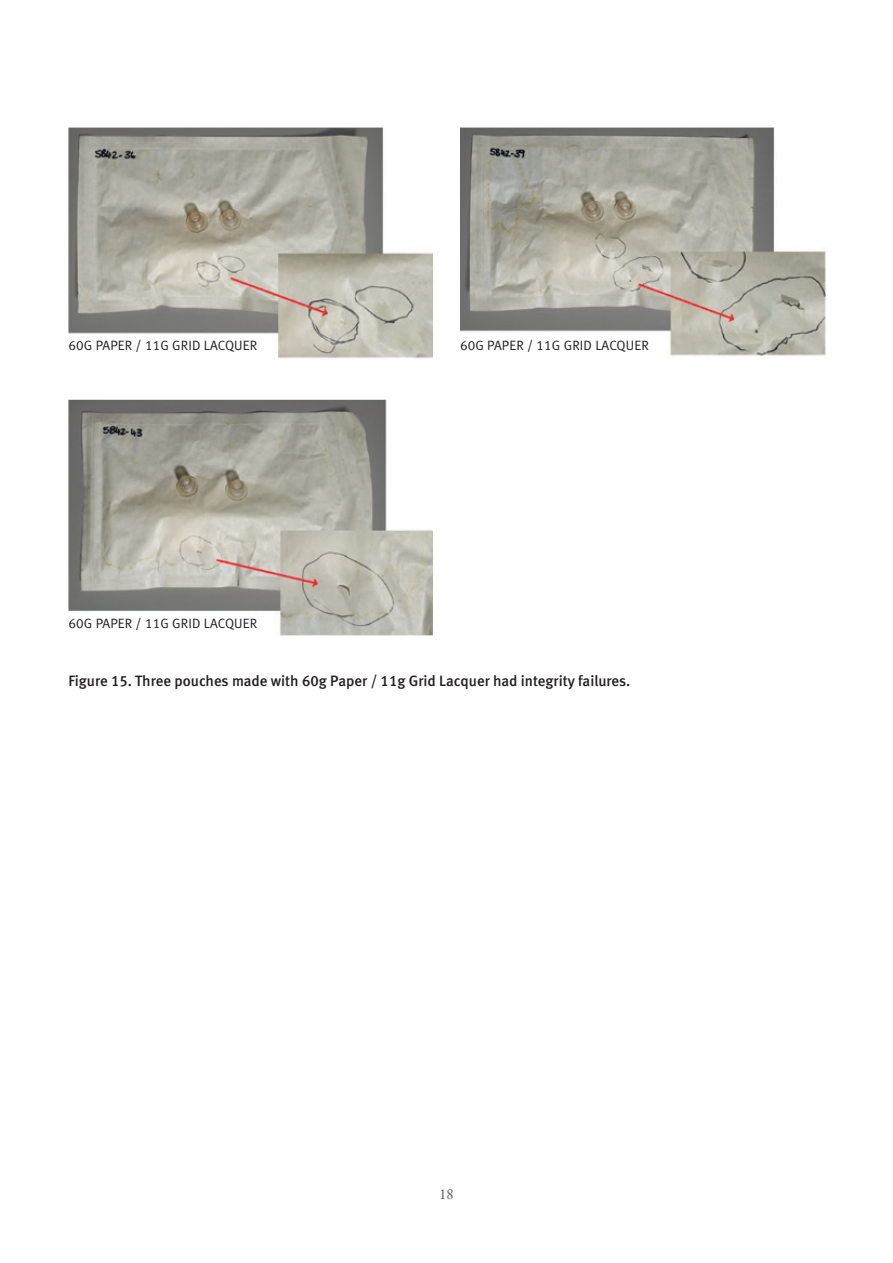
<style>
.page{position:relative;width:893px;height:1263px;background:#fff}
.page>*{position:absolute;margin:0;border:0;box-sizing:border-box;transform-origin:0 0}
.t1{font:15px "Meta Medium LF";color:#231f20}
.t2{font:15px "Garamond Premr Pro";color:#636366}
.t3{font:13.5px "Meta Normal LF";letter-spacing:.01em;color:#231f20}
</style>
<div class="page">
<img style="left:68px;top:128px;width:365px;height:231px">
<div style="left:68px;top:339px;width:201px;height:19px;background:#fff"></div>
<img style="left:460px;top:128px;width:366px;height:228px">
<div style="left:460px;top:339px;width:198px;height:23px;background:#fff"></div>
<img style="left:68px;top:400px;width:365px;height:235px">
<div style="left:68px;top:617px;width:203px;height:43px;background:#fff"></div>
<p class="t3" style="left:68px;top:337px;width:190px">60G PAPER / 11G GRID LACQUER</p>
<p class="t3" style="left:460px;top:337px;width:190px">60G PAPER / 11G GRID LACQUER</p>
<p class="t3" style="left:68px;top:616px;width:190px">60G PAPER / 11G GRID LACQUER</p>
<p class="t1" style="left:68px;top:672px;width:563px">Figure 15. Three pouches made with 60g Paper / 11g Grid Lacquer had integrity failures.</p>
<p class="t2" style="left:439px;top:1185px;width:16px">18</p>
</div>
